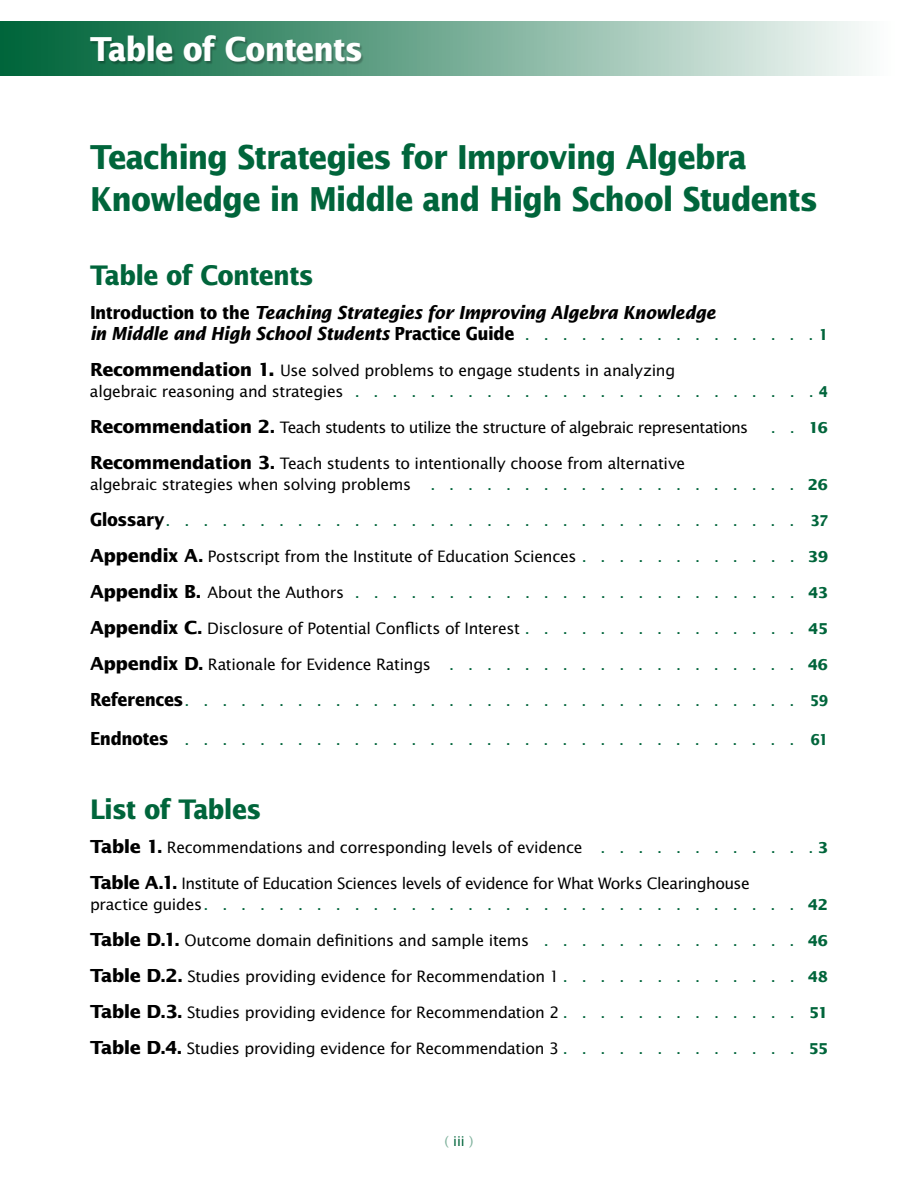
<style>
.page{position:relative;width:918px;height:1188px;background:#fff}
.page>*{position:absolute;margin:0;border:0;box-sizing:border-box;transform-origin:0 0}
.t1{font:700 33px/42px "Lucida Sans Std";letter-spacing:-.03em;color:#00653b;scale:.9 1}
.t2{font:700 33px "Lucida Sans Std";letter-spacing:-.03em;color:#fff;scale:.9 1}
.TOC_B_Head{font:700 27px "Lucida Sans Std";letter-spacing:-.03em;color:#00653b;scale:.9 1}
.t3{font:italic 700 18px/21px "Lucida Sans Std";letter-spacing:-.02em;color:#000;scale:.9 1}
.t4{font:15.75px/21px "Lucida Sans Std";letter-spacing:-.025em;color:#000}
.t5{font:15.75px "Lucida Sans Std";letter-spacing:-.015em;color:#00653b}
.t6{font:15.75px "Lucida Sans Std";letter-spacing:-.045em;color:#000}
.t7{font:13.5px "Lucida Sans Std";color:#00653b}
.s1{font-style:normal}
.s2{font-weight:400;font-style:normal;font-size:15.75px;color:#00653b}
.s3{font-style:normal;font-size:15px;color:#00653b}
.s4{font-weight:700;font-size:18px}
.s5{color:#00653b}
.s6{font-weight:700;font-size:15px;color:#00653b}
.s7{font-weight:700}
.s8{font-weight:700;font-size:15px}
.s9{font-weight:700;font-size:18px;color:#000}
.s10{font-weight:700;color:#000}
.s11{color:#000}
.s12{color:#80b29d}
</style>
<div class="page">
<div style="left:0;top:21px;width:918px;height:54px;background:linear-gradient(to right,#005f33,#fff)"></div>
<hr style="left:0;top:0;width:1px;height:1188px;background:#f2f7f5">
<div style="left:90px;top:36px;width:274px;height:29px;background:#000;opacity:.25"></div>
<h1 class="t2" style="left:90px;top:31px;width:305px">Table of Contents</h1>
<p class="t1" style="left:90px;top:137px;width:811px">Teaching Strategies for Improving Algebra<br>Knowledge in Middle and High School Students</p>
<p class="TOC_B_Head" style="left:90px;top:260px;width:250px">Table of Contents</p>
<p class="t3" style="left:90px;top:303px;width:821px"><span class="s1">Introduction to the</span> Teaching Strategies for Improving Algebra Knowledge<br>in Middle and High School Students <span class="s1">Practice Guide</span> <span class="s2">. . . . . . . . . . . . . . . .</span> <span class="s3">1</span></p>
<p class="t4" style="left:90px;top:361px;width:740px"><span class="s4">Recommendation 1.</span> Use solved problems to engage students in analyzing<br>algebraic reasoning and strategies <span class="s5">. . . . . . . . . . . . . . . . . . . . . . . . .</span> <span class="s6">4</span></p>
<p class="t6" style="left:90px;top:419px;width:660px"><span class="s4">Recommendation 2</span><span class="s7">.</span> Teach students to utilize the structure of algebraic representations</p>
<p class="t5" style="left:771px;top:419px;width:59px">. . <span class="s8">16</span></p>
<p class="t4" style="left:90px;top:454px;width:739px"><span class="s4">Recommendation 3</span><span class="s7">.</span> Teach students to intentionally choose from alternative<br>algebraic strategies when solving problems <span class="s5">. . . . . . . . . . . . . . . . . . . .</span> <span class="s6">26</span></p>
<p class="t5" style="left:90px;top:512px;width:739px"><span class="s9">Glossary</span> . . . . . . . . . . . . . . . . . . . . . . . . . . . . . . . . . . <span class="s8">37</span></p>
<p class="t4" style="left:90px;top:547px;width:740px"><span class="s4">Appendix A</span><span class="s7">.</span> Postscript from the Institute of Education Sciences <span class="s5">. . . . . . . . . . . .</span> <span class="s6">39</span></p>
<p class="t5" style="left:90px;top:584px;width:740px"><span class="s9">Appendix B</span><span class="s10">.</span> <span class="s11">About the Authors</span> . . . . . . . . . . . . . . . . . . . . . . . . <span class="s8">43</span></p>
<p class="t4" style="left:90px;top:619px;width:739px"><span class="s4">Appendix C</span><span class="s7">.</span> Disclosure of Potential Conflicts of Interest <span class="s5">. . . . . . . . . . . . . . .</span> <span class="s6">45</span></p>
<p class="t4" style="left:90px;top:655px;width:739px"><span class="s4">Appendix D</span><span class="s7">.</span> Rationale for Evidence Ratings <span class="s5">. . . . . . . . . . . . . . . . . . .</span> <span class="s6">46</span></p>
<p class="t5" style="left:90px;top:692px;width:739px"><span class="s9">References</span> . . . . . . . . . . . . . . . . . . . . . . . . . . . . . . . . . <span class="s8">59</span></p>
<p class="t5" style="left:90px;top:731px;width:739px"><span class="s9">Endnotes</span> . . . . . . . . . . . . . . . . . . . . . . . . . . . . . . . . . <span class="s8">61</span></p>
<p class="TOC_B_Head" style="left:90px;top:794px;width:192px">List of Tables</p>
<p class="t4" style="left:90px;top:838px;width:739px"><span class="s4">Table 1</span><span class="s7">.</span> Recommendations and corresponding levels of evidence <span class="s5">. . . . . . . . . . . .</span> <span class="s6">3</span></p>
<p class="t4" style="left:90px;top:874px;width:740px"><span class="s4">Table A</span><span class="s7">.</span><span class="s4">1</span><span class="s7">.</span> Institute of Education Sciences levels of evidence for What Works Clearinghouse<br>practice guides <span class="s5">. . . . . . . . . . . . . . . . . . . . . . . . . . . . . . . .</span> <span class="s6">42</span></p>
<p class="t4" style="left:90px;top:931px;width:739px"><span class="s4">Table D</span><span class="s7">.</span><span class="s4">1</span><span class="s7">.</span> Outcome domain definitions and sample items <span class="s5">. . . . . . . . . . . . . .</span> <span class="s6">46</span></p>
<p class="t4" style="left:90px;top:967px;width:740px"><span class="s4">Table D</span><span class="s7">.</span><span class="s4">2</span><span class="s7">.</span> Studies providing evidence for Recommendation 1 <span class="s5">. . . . . . . . . . . . .</span> <span class="s6">48</span></p>
<p class="t4" style="left:90px;top:1003px;width:739px"><span class="s4">Table D</span><span class="s7">.</span><span class="s4">3</span><span class="s7">.</span> Studies providing evidence for Recommendation 2 <span class="s5">. . . . . . . . . . . . .</span> <span class="s6">51</span></p>
<p class="t4" style="left:90px;top:1039px;width:740px"><span class="s4">Table D</span><span class="s7">.</span><span class="s4">4</span><span class="s7">.</span> Studies providing evidence for Recommendation 3 <span class="s5">. . . . . . . . . . . . .</span> <span class="s6">55</span></p>
<p class="t7" style="left:445px;top:1133px;width:30px"><span class="s12">(</span> iii <span class="s12">)</span></p>
</div>
